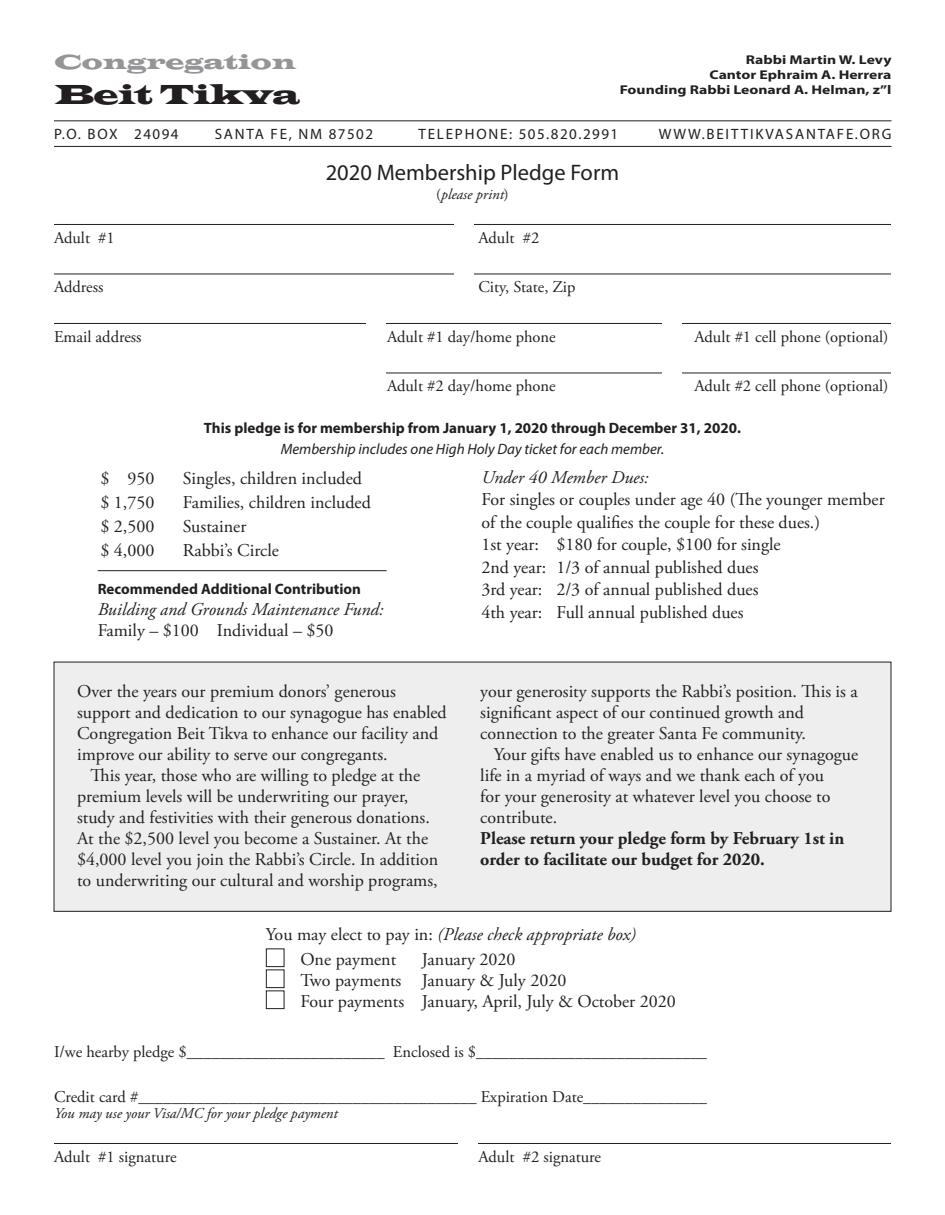
<style>
.page{position:relative;width:945px;height:1215px;background:#fff}
.page>*{position:absolute;margin:0;border:0;box-sizing:border-box;transform-origin:0 0}
.t1{font:28.35px "Latin Wide";letter-spacing:-.02em;color:#231f20}
.t2{font:22.5px "Myriad Pro";color:#231f20}
.t3{font:21.3px "Latin Wide";color:#939598}
.t4{font:18px/21px "Adobe Garamond Pro";color:#231f20}
.t5{font:700 18px/21px "Adobe Garamond Pro";color:#231f20}
.t6{font:italic 18px "Adobe Garamond Pro";color:#231f20}
.t7{font:16.5px "Adobe Garamond Pro";color:#231f20}
.t8{font:700 15px "Myriad Pro";color:#231f20}
.t9{font:15px "Myriad Pro";letter-spacing:.12em;color:#231f20}
.t10{font:italic 15px "Adobe Garamond Pro";color:#231f20}
.t11{font:italic 15px "Myriad Pro";color:#231f20}
.t12{font:15px "Myriad Pro";letter-spacing:.1em;color:#231f20}
.t13{font:700 12.75px/15px "Myriad Pro";color:#231f20;text-align:right;scale:1.22 1}
.s1{font-style:normal}
.s2{font-style:italic}
</style>
<div class="page">
<div style="left:266px;top:948px;width:18px;height:19px;border:1px solid #231f20"></div>
<div style="left:266px;top:969px;width:18px;height:19px;border:1px solid #231f20"></div>
<div style="left:266px;top:990px;width:18px;height:19px;border:1px solid #231f20"></div>
<hr style="left:54px;top:224px;width:837px;height:1px;background:#231f20">
<hr style="left:54px;top:274px;width:837px;height:1px;background:#231f20">
<hr style="left:54px;top:323px;width:837px;height:1px;background:#231f20">
<hr style="left:54px;top:373px;width:837px;height:1px;background:#231f20">
<div style="left:455px;top:216px;width:19px;height:76px;background:#fff"></div>
<div style="left:367px;top:317px;width:19px;height:91px;background:#fff"></div>
<div style="left:38px;top:364px;width:335px;height:18px;background:#fff"></div>
<div style="left:663px;top:310px;width:19px;height:102px;background:#fff"></div>
<hr style="left:54px;top:1143px;width:837px;height:1px;background:#231f20">
<div style="left:458px;top:1110px;width:20px;height:61px;background:#fff"></div>
<div style="left:54px;top:662px;width:837px;height:249px;background:#eeeeef"></div>
<div style="left:54px;top:662px;width:837px;height:250px;border:1px solid #231f20"></div>
<hr style="left:54px;top:120px;width:838px;height:1px;background:#231f20">
<hr style="left:54px;top:146px;width:838px;height:1px;background:#231f20">
<hr style="left:98px;top:570px;width:289px;height:1px;background:#231f20">
<p class="t3" style="left:55px;top:48px;width:243px">Congregation</p>
<h1 class="t1" style="left:55px;top:77px;width:247px">Beit Tikva</h1>
<p class="t13" style="left:620px;top:52px;width:224px">Rabbi Martin W. Levy<br>Cantor Ephraim A. Herrera<br>Founding Rabbi Leonard A. Helman, z”l</p>
<p class="t12" style="left:54px;top:125px;width:126px">P.O. BOX 24094</p>
<p class="t9" style="left:215px;top:125px;width:160px">SANTA FE, NM 87502</p>
<p class="t9" style="left:418px;top:125px;width:201px">TELEPHONE: 505.820.2991</p>
<p class="t9" style="left:659px;top:125px;width:234px">WWW.BEITTIKVASANTAFE.ORG</p>
<p class="t2" style="left:326px;top:158px;width:295px">2020 Membership Pledge Form</p>
<p class="t10" style="left:436px;top:185px;width:74px"><span class="s1">(</span>please print<span class="s1">)</span></p>
<p class="t7" style="left:54px;top:228px;width:62px">Adult #1</p>
<p class="t7" style="left:478px;top:228px;width:62px">Adult #2</p>
<p class="t7" style="left:54px;top:277px;width:51px">Address</p>
<p class="t7" style="left:478px;top:277px;width:99px">City, State, Zip</p>
<p class="t7" style="left:54px;top:327px;width:89px">Email address</p>
<p class="t7" style="left:387px;top:327px;width:170px">Adult #1 day/home phone</p>
<p class="t7" style="left:694px;top:327px;width:196px">Adult #1 cell phone (optional)</p>
<p class="t7" style="left:387px;top:376px;width:170px">Adult #2 day/home phone</p>
<p class="t7" style="left:694px;top:376px;width:196px">Adult #2 cell phone (optional)</p>
<p class="t8" style="left:204px;top:419px;width:539px">This pledge is for membership from January 1, 2020 through December 31, 2020.</p>
<p class="t11" style="left:281px;top:440px;width:385px">Membership includes one High Holy Day ticket for each member.</p>
<p class="t4" style="left:100px;top:469px;width:55px">$ 950</p>
<p class="t4" style="left:183px;top:469px;width:181px">Singles, children included</p>
<p class="t4" style="left:100px;top:493px;width:55px">$ 1,750</p>
<p class="t4" style="left:183px;top:493px;width:189px">Families, children included</p>
<p class="t4" style="left:100px;top:517px;width:55px">$ 2,500</p>
<p class="t4" style="left:183px;top:517px;width:65px">Sustainer</p>
<p class="t4" style="left:100px;top:541px;width:55px">$ 4,000</p>
<p class="t4" style="left:183px;top:541px;width:98px">Rabbi’s Circle</p>
<p class="t8" style="left:98px;top:579px;width:265px">Recommended Additional Contribution</p>
<p class="t6" style="left:98px;top:598px;width:287px">Building and Grounds Maintenance Fund:</p>
<p class="t4" style="left:98px;top:620px;width:237px">Family – $100 Individual – $50</p>
<p class="t4" style="left:77px;top:682px;width:371px">Over the years our premium donors’ generous support and dedication to our synagogue has enabled Congregation Beit Tikva to enhance our facility and improve our ability to serve our congregants.</p>
<p class="t4" style="left:77px;top:766px;width:363px;text-indent:14px">This year, those who are willing to pledge at the premium levels will be underwriting our prayer, study and festivities with their generous donations.<br>At the $2,500 level you become a Sustainer. At the $4,000 level you join the Rabbi’s Circle. In addition to underwriting our cultural and worship programs,</p>
<p class="t6" style="left:481px;top:466px;width:169px">Under 40 Member Dues:</p>
<p class="t4" style="left:481px;top:489px;width:405px;line-height:22.5px">For singles or couples under age 40 (The younger member of the couple qualifies the couple for these dues.)<br>1st year: $180 for couple, $100 for single<br>2nd year: 1/3 of annual published dues<br>3rd year: 2/3 of annual published dues<br>4th year: Full annual published dues</p>
<p class="t4" style="left:480px;top:682px;width:379px">your generosity supports the Rabbi’s position. This is a significant aspect of our continued growth and connection to the greater Santa Fe community.</p>
<p class="t4" style="left:480px;top:745px;width:379px;text-indent:14px">Your gifts have enabled us to enhance our synagogue life in a myriad of ways and we thank each of you<br>for your generosity at whatever level you choose to contribute.</p>
<p class="t5" style="left:480px;top:828px;width:366px">Please return your pledge form by February 1st in order to facilitate our budget for 2020.</p>
<p class="t4" style="left:300px;top:922px;width:337px;line-height:25.5px;text-indent:-34px">You may elect to pay in: <span class="s2">(Please check appropriate box)<br></span>One payment</p>
<p class="t4" style="left:300px;top:950px;width:377px;text-indent:122px">January 2020<br>Two payments January &amp; July 2020<br>Four payments January, April, July &amp; October 2020</p>
<p class="t7" style="left:54px;top:1042px;width:655px">I/we hearby pledge $________________________ Enclosed is $____________________________</p>
<p class="t7" style="left:54px;top:1087px;width:655px">Credit card #_________________________________________ Expiration Date_______________</p>
<p class="t10" style="left:54px;top:1105px;width:285px">You may use your Visa/MC for your pledge payment</p>
<p class="t7" style="left:54px;top:1147px;width:124px">Adult #1 signature</p>
<p class="t7" style="left:478px;top:1147px;width:124px">Adult #2 signature</p>
</div>
